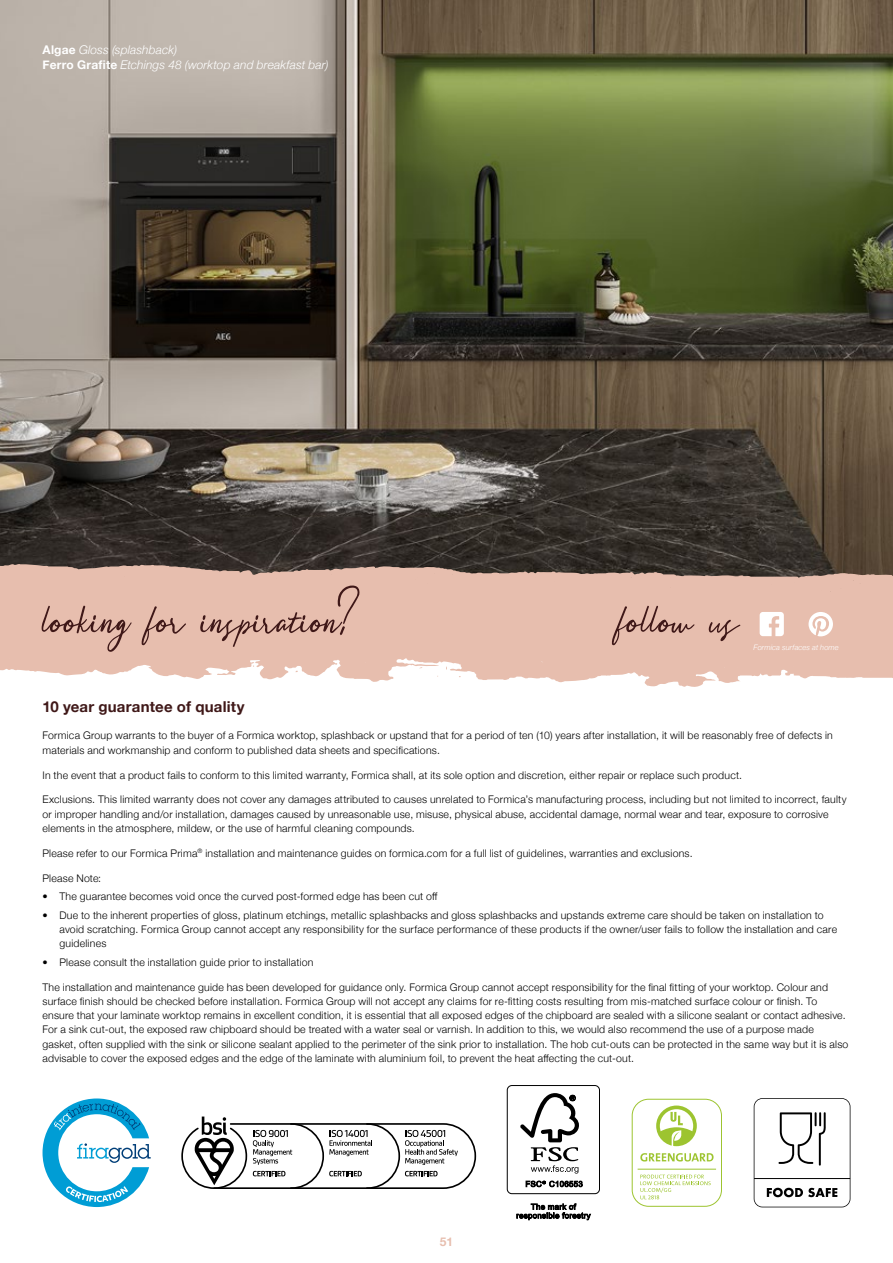
<style>
.page{position:relative;width:893px;height:1263px;background:#fff}
.page>*{position:absolute;margin:0;border:0;box-sizing:border-box;transform-origin:0 0}
.t1{font:75px "Acelire Rosse";color:#3f1818}
.t2{font:700 15px "Helvetica Neue";letter-spacing:.015em;color:#3f1818}
.t3{font:italic 300 12px/15px "Helvetica Neue";letter-spacing:.01em;color:#fff}
.t4{font:700 12px "Helvetica Neue";color:#e7beae}
.t5{font:300 10.5px/14.2px "Helvetica Neue";letter-spacing:.02em;color:#000}
.t6{font:italic 300 7.5px "Helvetica Neue";letter-spacing:.015em;color:#fff}
.s1{font-weight:700;font-style:normal}
</style>
<div class="page">
<img style="left:0;top:0;width:893px;height:563px">
<svg style="left:0;top:563px;width:893px;height:124px;background:#ddbbad"></svg>
<svg style="left:808px;top:612px;width:25px;height:24px"></svg>
<svg style="left:760px;top:612px;width:24px;height:24px"></svg>
<svg style="left:43px;top:1098px;width:108px;height:109px"></svg>
<svg style="left:181px;top:1116px;width:295px;height:73px"></svg>
<div style="left:507px;top:1085px;width:93px;height:109px;border:1px solid #000;border-radius:5px"></div>
<svg style="left:520px;top:1093px;width:59px;height:80px"></svg>
<svg style="left:526px;top:1181px;width:57px;height:6px"></svg>
<svg style="left:516px;top:1203px;width:75px;height:17px"></svg>
<div style="left:632px;top:1099px;width:90px;height:108px;border:1px solid #9dc430;border-radius:16px"></div>
<svg style="left:656px;top:1105px;width:41px;height:42px"></svg>
<svg style="left:640px;top:1174px;width:71px;height:25px"></svg>
<hr style="left:638px;top:1169px;width:78px;height:1px;background:#9dc430">
<svg style="left:640px;top:1153px;width:73px;height:8px"></svg>
<svg style="left:754px;top:1098px;width:96px;height:109px"></svg>
<hr style="left:754px;top:1178px;width:96px;height:1px;background:#000">
<p class="t3" style="left:43px;top:42px;width:288px"><span class="s1">Algae</span> Gloss (splashback)<br><span class="s1">Ferro Grafite</span> Etchings 48 (worktop and breakfast bar)</p>
<h1 class="t1" style="left:43px;top:565px;width:317px">looking for inspiration?</h1>
<h2 class="t2" style="left:43px;top:695px;width:204px">10 year guarantee of quality</h2>
<h1 class="t1" style="left:617px;top:565px;width:123px">follow us</h1>
<p class="t6" style="left:754px;top:642px;width:87px">Formica surfaces at home</p>
<p class="t5" style="left:43px;top:728px;width:792px">Formica Group warrants to the buyer of a Formica worktop, splashback or upstand that for a period of ten (10) years after installation, it will be reasonably free of defects in materials and workmanship and conform to published data sheets and specifications.</p>
<p class="t5" style="left:43px;top:767px;width:701px">In the event that a product fails to conform to this limited warranty, Formica shall, at its sole option and discretion, either repair or replace such product.</p>
<p class="t5" style="left:43px;top:792px;width:806px">Exclusions. This limited warranty does not cover any damages attributed to causes unrelated to Formica’s manufacturing process, including but not limited to incorrect, faulty or improper handling and/or installation, damages caused by unreasonable use, misuse, physical abuse, accidental damage, normal wear and tear, exposure to corrosive elements in the atmosphere, mildew, or the use of harmful cleaning compounds.</p>
<p class="t5" style="left:43px;top:845px;width:652px">Please refer to our Formica Prima<sup>®</sup> installation and maintenance guides on formica.com for a full list of guidelines, warranties and exclusions.</p>
<p class="t5" style="left:43px;top:870px;width:60px">Please Note:</p>
<p class="t5" style="left:43px;top:889px;width:397px">• The guarantee becomes void once the curved post-formed edge has been cut off</p>
<p class="t5" style="left:60px;top:907px;width:779px;text-indent:-17px">• Due to the inherent properties of gloss, platinum etchings, metallic splashbacks and gloss splashbacks and upstands extreme care should be taken on installation to avoid scratching. Formica Group cannot accept any responsibility for the surface performance of these products if the owner/user fails to follow the installation and care guidelines</p>
<p class="t5" style="left:43px;top:954px;width:273px">• Please consult the installation guide prior to installation</p>
<p class="t5" style="left:43px;top:979px;width:807px">The installation and maintenance guide has been developed for guidance only. Formica Group cannot accept responsibility for the final fitting of your worktop. Colour and surface finish should be checked before installation. Formica Group will not accept any claims for re-fitting costs resulting from mis-matched surface colour or finish. To ensure that your laminate worktop remains in excellent condition, it is essential that all exposed edges of the chipboard are sealed with a silicone sealant or contact adhesive.<br>For a sink cut-out, the exposed raw chipboard should be treated with a water seal or varnish. In addition to this, we would also recommend the use of a purpose made gasket, often supplied with the sink or silicone sealant applied to the perimeter of the sink prior to installation. The hob cut-outs can be protected in the same way but it is also advisable to cover the exposed edges and the edge of the laminate with aluminium foil, to prevent the heat affecting the cut-out.</p>
<p class="t4" style="left:440px;top:1232px;width:15px">51</p>
</div>
